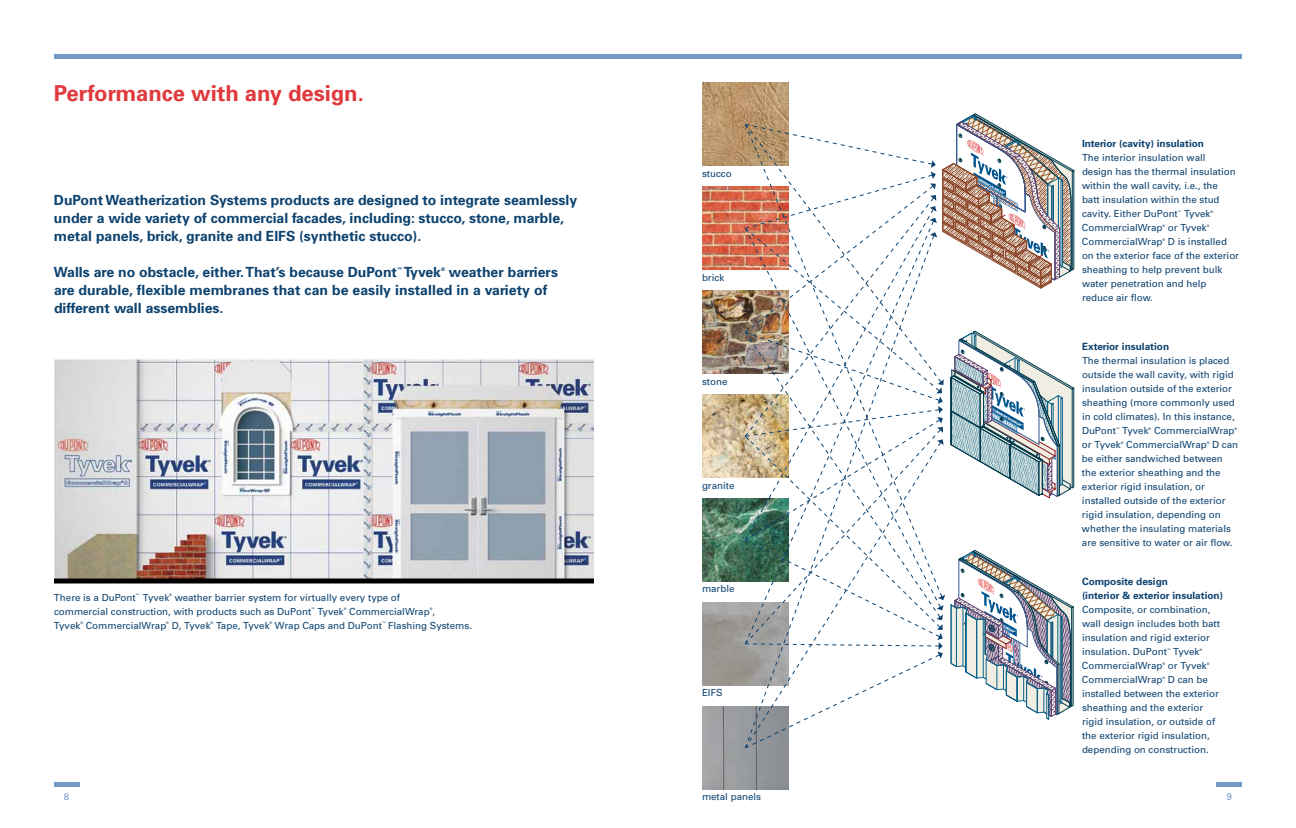
<style>
.page{position:relative;width:1296px;height:828px;background:#fff}
.page>*{position:absolute;margin:0;border:0;box-sizing:border-box;transform-origin:0 0}
.t1{font:700 22px "Univers";color:#e03a3e}
.t2{font:700 14px/18px "Univers";color:#0e4370}
.t3{font:700 10px/14px "Univers";color:#0e4370}
.t4{font:9.8px/14px "Univers";color:#0e4370}
.t5{font:9.5px "Univers";color:#729bc7}
.t6{font:700 4.9px "Univers";color:#0e4370}
.t7{font:3.4px "Univers";color:#0e4370}
</style>
<div class="page">
<div style="left:54px;top:54px;width:594px;height:5px;background:#729bc7"></div>
<div style="left:54px;top:782px;width:25px;height:5px;background:#729bc7"></div>
<div style="left:648px;top:54px;width:594px;height:5px;background:#729bc7"></div>
<div style="left:1217px;top:782px;width:25px;height:5px;background:#729bc7"></div>
<img style="left:702px;top:83px;width:87px;height:83px">
<img style="left:702px;top:187px;width:42px;height:83px">
<img style="left:702px;top:291px;width:42px;height:83px">
<img style="left:702px;top:395px;width:42px;height:83px">
<img style="left:702px;top:498px;width:42px;height:84px">
<img style="left:702px;top:706px;width:87px;height:84px">
<img style="left:744px;top:114px;width:330px;height:635px">
<img style="left:54px;top:359px;width:540px;height:219px">
<div style="left:54px;top:578px;width:540px;height:6px;background:#000"></div>
<h1 class="t1" style="left:54px;top:79px;width:311px">Performance with any design.</h1>
<h2 class="t2" style="left:54px;top:191px;width:525px">DuPont Weatherization Systems products are designed to integrate seamlessly under a wide variety of commercial facades, including: stucco, stone, marble, metal panels, brick, granite and EIFS (synthetic stucco).</h2>
<h2 class="t2" style="left:54px;top:263px;width:345px">Walls are no obstacle, either. That’s because DuPont</h2>
<p class="t6" style="left:397px;top:266px;width:6px">™</p>
<h2 class="t2" style="left:404px;top:263px;width:39px">Tyvek</h2>
<p class="t6" style="left:441px;top:266px;width:5px">®</p>
<h2 class="t2" style="left:54px;top:263px;width:506px;text-indent:395px">weather barriers are durable, flexible membranes that can be easily installed in a variety of different wall assemblies.</h2>
<p class="t4" style="left:54px;top:590px;width:348px;text-indent:121px">weather barrier system for virtually every type of commercial construction, with products such as DuPont</p>
<p class="t4" style="left:54px;top:590px;width:83px">There is a DuPont</p>
<p class="t7" style="left:136px;top:593px;width:5px">™</p>
<p class="t4" style="left:143px;top:590px;width:28px">Tyvek</p>
<p class="t7" style="left:169px;top:593px;width:4px">®</p>
<p class="t7" style="left:311px;top:607px;width:5px">™</p>
<p class="t4" style="left:317px;top:604px;width:28px">Tyvek</p>
<p class="t7" style="left:344px;top:607px;width:4px">®</p>
<p class="t4" style="left:349px;top:604px;width:87px">CommercialWrap ,</p>
<p class="t7" style="left:430px;top:607px;width:4px">®</p>
<p class="t4" style="left:54px;top:618px;width:28px">Tyvek</p>
<p class="t7" style="left:80px;top:621px;width:4px">®</p>
<p class="t4" style="left:86px;top:618px;width:82px">CommercialWrap</p>
<p class="t7" style="left:166px;top:621px;width:4px">®</p>
<p class="t4" style="left:172px;top:618px;width:40px">D, Tyvek</p>
<p class="t7" style="left:211px;top:621px;width:4px">®</p>
<p class="t4" style="left:216px;top:618px;width:55px">Tape, Tyvek</p>
<p class="t7" style="left:270px;top:621px;width:4px">®</p>
<p class="t4" style="left:275px;top:618px;width:109px">Wrap Caps and DuPont</p>
<p class="t7" style="left:382px;top:621px;width:5px">™</p>
<p class="t4" style="left:388px;top:618px;width:85px">Flashing Systems.</p>
<p class="t5" style="left:64px;top:791px;width:7px">8</p>
<p class="t4" style="left:702px;top:166px;width:31px">stucco</p>
<p class="t4" style="left:702px;top:270px;width:24px">brick</p>
<p class="t4" style="left:702px;top:374px;width:27px">stone</p>
<p class="t4" style="left:702px;top:478px;width:34px">granite</p>
<p class="t4" style="left:702px;top:582px;width:34px">marble</p>
<p class="t4" style="left:702px;top:686px;width:22px">EIFS</p>
<p class="t3" style="left:1082px;top:136px;width:124px">Interior (cavity) insulation</p>
<p class="t4" style="left:1082px;top:151px;width:155px">The interior insulation wall design has the thermal insulation within the wall cavity, i.e., the batt insulation within the stud cavity. Either DuPont</p>
<p class="t7" style="left:1178px;top:209px;width:5px">™</p>
<p class="t4" style="left:1184px;top:207px;width:28px">Tyvek</p>
<p class="t7" style="left:1210px;top:209px;width:4px">®</p>
<p class="t4" style="left:1082px;top:221px;width:82px">CommercialWrap</p>
<p class="t7" style="left:1162px;top:223px;width:4px">®</p>
<p class="t4" style="left:1168px;top:221px;width:40px">or Tyvek</p>
<p class="t7" style="left:1207px;top:223px;width:4px">®</p>
<p class="t4" style="left:1082px;top:235px;width:82px">CommercialWrap</p>
<p class="t7" style="left:1162px;top:237px;width:4px">®</p>
<p class="t4" style="left:1082px;top:235px;width:159px;text-indent:86px">D is installed on the exterior face of the exterior sheathing to help prevent bulk water penetration and help reduce air flow.</p>
<p class="t3" style="left:1082px;top:339px;width:89px">Exterior insulation</p>
<p class="t4" style="left:1082px;top:354px;width:154px">The thermal insulation is placed outside the wall cavity, with rigid insulation outside of the exterior sheathing (more commonly used in cold climates). In this instance,<br>DuPont</p>
<p class="t7" style="left:1116px;top:426px;width:5px">™</p>
<p class="t4" style="left:1122px;top:424px;width:28px">Tyvek</p>
<p class="t7" style="left:1149px;top:426px;width:4px">®</p>
<p class="t4" style="left:1154px;top:424px;width:82px">CommercialWrap</p>
<p class="t7" style="left:1235px;top:426px;width:4px">®</p>
<p class="t4" style="left:1082px;top:438px;width:40px">or Tyvek</p>
<p class="t7" style="left:1121px;top:440px;width:4px">®</p>
<p class="t4" style="left:1126px;top:438px;width:82px">CommercialWrap</p>
<p class="t7" style="left:1207px;top:440px;width:4px">®</p>
<p class="t4" style="left:1082px;top:438px;width:158px;text-indent:130px">D can be either sandwiched between the exterior sheathing and the exterior rigid insulation, or installed outside of the exterior rigid insulation, depending on whether the insulating materials are sensitive to water or air flow.</p>
<p class="t3" style="left:1082px;top:574px;width:143px">Composite design<br>(interior &amp; exterior insulation)</p>
<p class="t4" style="left:1082px;top:603px;width:140px">Composite, or combination, wall design includes both batt insulation and rigid exterior insulation. DuPont</p>
<p class="t7" style="left:1167px;top:647px;width:5px">™</p>
<p class="t4" style="left:1173px;top:645px;width:28px">Tyvek</p>
<p class="t7" style="left:1200px;top:647px;width:4px">®</p>
<p class="t4" style="left:1082px;top:659px;width:82px">CommercialWrap</p>
<p class="t7" style="left:1162px;top:661px;width:4px">®</p>
<p class="t4" style="left:1168px;top:659px;width:40px">or Tyvek</p>
<p class="t7" style="left:1207px;top:661px;width:4px">®</p>
<p class="t4" style="left:1082px;top:673px;width:82px">CommercialWrap</p>
<p class="t7" style="left:1162px;top:675px;width:4px">®</p>
<p class="t4" style="left:1082px;top:673px;width:139px;text-indent:86px">D can be installed between the exterior sheathing and the exterior rigid insulation, or outside of the exterior rigid insulation, depending on construction.</p>
<p class="t4" style="left:702px;top:790px;width:61px">metal panels</p>
<p class="t5" style="left:1227px;top:791px;width:7px">9</p>
</div>
